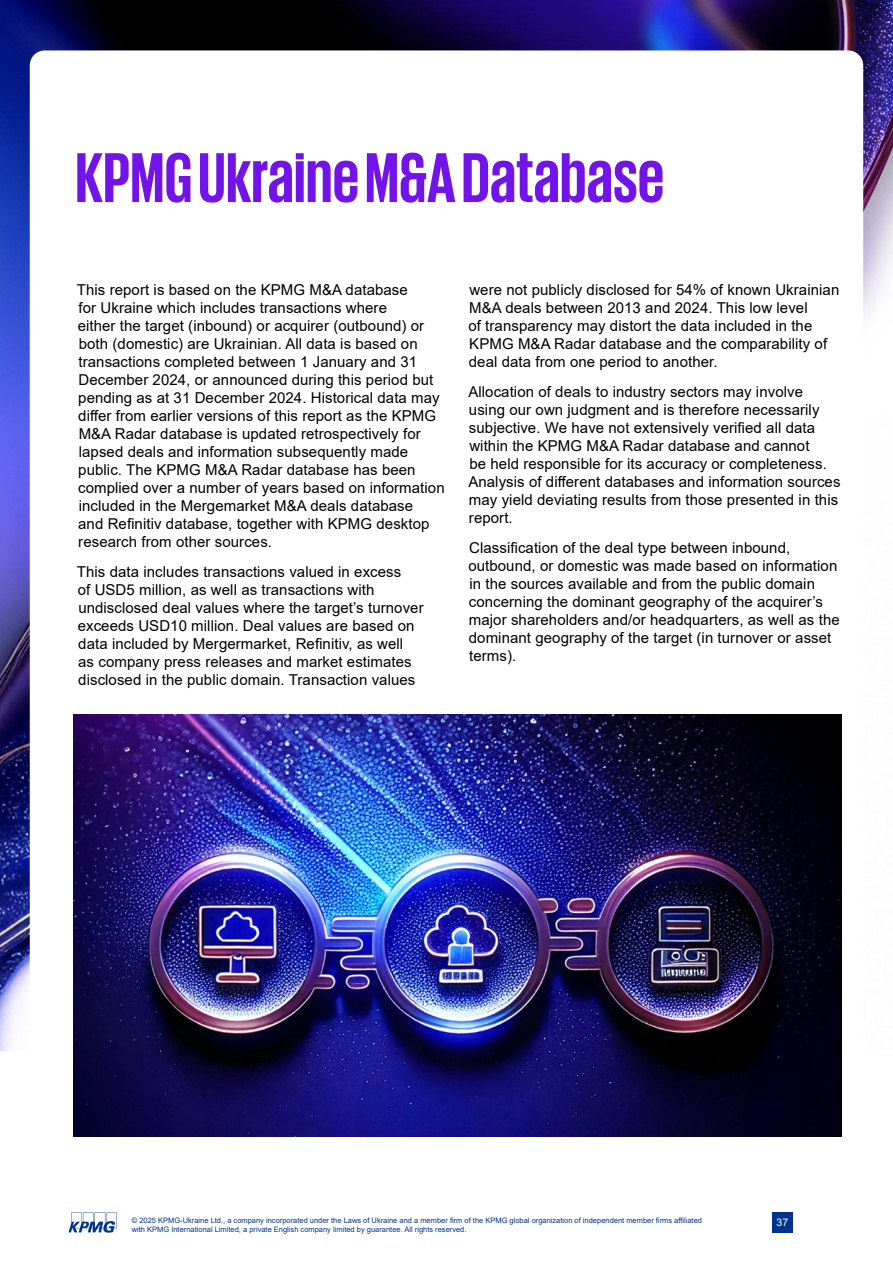
<style>
.page{position:relative;width:893px;height:1263px;background:#fff}
.page>*{position:absolute;margin:0;border:0;box-sizing:border-box;transform-origin:0 0}
.t1{font:700 72px "KPMG Cyrillic";color:#7213ea}
.t2{font:15px/18px "Arial";letter-spacing:.005em;color:#000}
.t3{font:10.5px "Arial";color:#fff}
.t4{font:7.5px "Arial";color:#00338d}
</style>
<div class="page">
<div style="left:772px;top:1212px;width:20px;height:21px;background:#00338d"></div>
<svg style="left:69px;top:1212px;width:48px;height:21px"></svg>
<img style="left:0;top:0;width:893px;height:1050px">
<div style="left:30px;top:50px;width:833px;height:1119px;background:#fff;border-radius:15px"></div>
<img style="left:73px;top:714px;width:769px;height:423px">
<h1 class="t1" style="left:75px;top:141px;width:591px">KPMG Ukraine M&amp;A Database</h1>
<p class="t2" style="left:77px;top:281px;width:369px">This report is based on the KPMG M&amp;A database<br>for Ukraine which includes transactions where<br>either the target (inbound) or acquirer (outbound) or both (domestic) are Ukrainian. All data is based on transactions completed between 1 January and 31<br>December 2024, or announced during this period but pending as at 31 December 2024. Historical data may differ from earlier versions of this report as the KPMG M&amp;A Radar database is updated retrospectively for lapsed deals and information subsequently made public. The KPMG M&amp;A Radar database has been complied over a number of years based on information included in the Mergemarket M&amp;A deals database<br>and Refinitiv database, together with KPMG desktop research from other sources.</p>
<p class="t2" style="left:77px;top:563px;width:348px">This data includes transactions valued in excess<br>of USD5 million, as well as transactions with undisclosed deal values where the target’s turnover exceeds USD10 million. Deal values are based on data included by Mergermarket, Refinitiv, as well<br>as company press releases and market estimates disclosed in the public domain. Transaction values</p>
<p class="t2" style="left:468px;top:281px;width:372px">were not publicly disclosed for 54% of known Ukrainian M&amp;A deals between 2013 and 2024. This low level<br>of transparency may distort the data included in the KPMG M&amp;A Radar database and the comparability of deal data from one period to another.</p>
<p class="t2" style="left:468px;top:383px;width:374px">Allocation of deals to industry sectors may involve using our own judgment and is therefore necessarily subjective. We have not extensively verified all data within the KPMG M&amp;A Radar database and cannot<br>be held responsible for its accuracy or completeness.<br>Analysis of different databases and information sources may yield deviating results from those presented in this report.</p>
<p class="t2" style="left:468px;top:539px;width:373px">Classification of the deal type between inbound, outbound, or domestic was made based on information in the sources available and from the public domain concerning the dominant geography of the acquirer’s major shareholders and/or headquarters, as well as the dominant geography of the target (in turnover or asset terms).</p>
<p class="t4" style="left:132px;top:1215px;width:572px">© 2025 KPMG-Ukraine Ltd., a company incorporated under the Laws of Ukraine and a member firm of the KPMG global organization of independent member firms affiliated</p>
<p class="t3" style="left:777px;top:1215px;width:13px">37</p>
<p class="t4" style="left:132px;top:1224px;width:336px">with KPMG International Limited, a private English company limited by guarantee. All rights reserved.</p>
</div>
